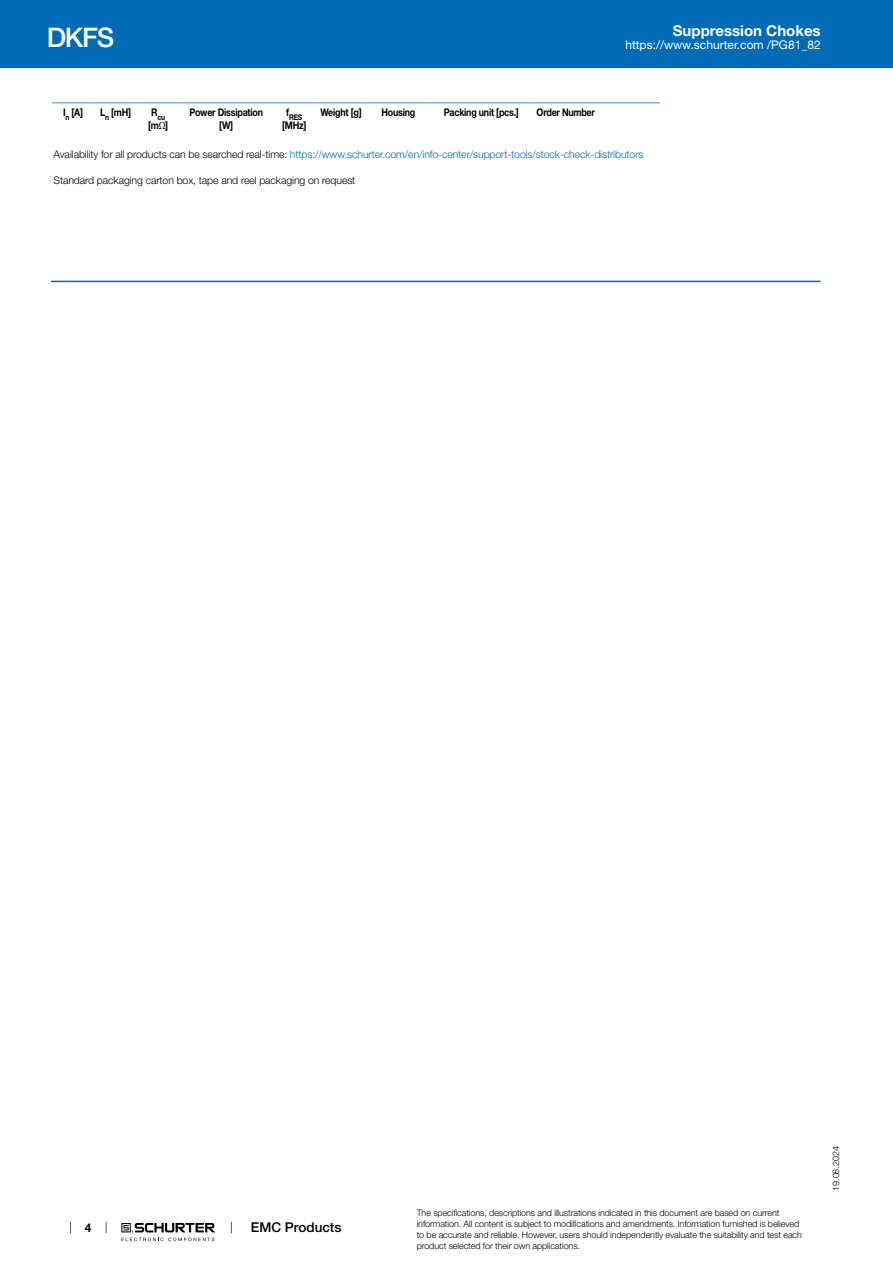
<style>
.page{position:relative;width:893px;height:1263px;background:#fff}
.page>*{position:absolute;margin:0;border:0;box-sizing:border-box;transform-origin:0 0}
.t1{font:500 27px "Helvetica Neue LT";color:#fff}
.t2{font:700 15px "Helvetica Neue LT";color:#fff}
.t3{font:500 13.5px "Helvetica Neue LT";color:#000}
.t4{font:12px "Helvetica Neue LT";color:#fff}
.t5{font:700 12px "Helvetica Neue LT";color:#000}
.t6{font:300 10.5px "Helvetica Neue LT";letter-spacing:-.01em;color:#006bb6}
.t7{font:700 10.5px/12.6px "Helvetica Neue LT";letter-spacing:-.025em;color:#000;text-align:center;scale:.85 1}
.t8{font:300 10.5px "Helvetica Neue LT";letter-spacing:-.01em;color:#000}
.t9{font:300 9px/10.8px "Helvetica Neue LT";letter-spacing:-.01em;color:#000}
.t10{font:700 7.8px "Helvetica Neue LT";color:#000;scale:.85 1}
.s1{color:#000}
.s2{font-family:"Arial Unicode MS";font-weight:400}
</style>
<div class="page">
<svg style="left:70px;top:1221px;width:1px;height:12px"></svg>
<svg style="left:121px;top:1223px;width:94px;height:18px"></svg>
<div style="left:0;top:0;width:893px;height:68px;background:#006bb6"></div>
<hr style="left:52px;top:102px;width:42px;height:2px;background:#80b5db">
<hr style="left:94px;top:102px;width:43px;height:2px;background:#80b5db">
<hr style="left:137px;top:102px;width:42px;height:2px;background:#80b5db">
<hr style="left:179px;top:102px;width:94px;height:2px;background:#80b5db">
<hr style="left:273px;top:102px;width:42px;height:2px;background:#80b5db">
<hr style="left:315px;top:102px;width:52px;height:2px;background:#80b5db">
<hr style="left:367px;top:102px;width:63px;height:2px;background:#80b5db">
<hr style="left:430px;top:102px;width:102px;height:2px;background:#80b5db">
<hr style="left:532px;top:102px;width:128px;height:2px;background:#80b5db">
<hr style="left:51px;top:281px;width:770px;height:1px;background:#006bb6">
<h1 class="t1" style="left:47px;top:21px;width:69px">DKFS</h1>
<h2 class="t2" style="left:673px;top:21px;width:149px">Suppression Chokes</h2>
<h3 class="t4" style="left:625px;top:38px;width:197px">https://www.schurter.com /PG81_82</h3>
<p class="t7" style="left:320px;top:106px;width:50px">Weight [g]</p>
<p class="t7" style="left:381px;top:106px;width:41px">Housing</p>
<p class="t7" style="left:444px;top:106px;width:90px">Packing unit [pcs.]</p>
<p class="t7" style="left:537px;top:106px;width:70px">Order Number</p>
<p class="t6" style="left:54px;top:148px;width:591px"><span class="s1">Availability for all products can be searched real-time:</span> https://www.schurter.com/en/info-center/support-tools/stock-check-distributors</p>
<p class="t8" style="left:54px;top:174px;width:303px">Standard packaging carton box, tape and reel packaging on request</p>
<p class="t7" style="left:63px;top:106px;width:25px">I<sub>n</sub> [A]</p>
<p class="t7" style="left:100px;top:106px;width:38px">L<sub>n</sub> [mH]</p>
<p class="t10" style="left:151px;top:112px;width:18px"><sup>R</sup>cu</p>
<p class="t7" style="left:148px;top:118px;width:25px">[m<span class="s2">Ω</span>]</p>
<p class="t7" style="left:189px;top:106px;width:88px">Power Dissipation [W]</p>
<p class="t10" style="left:286px;top:112px;width:20px"><sup>f</sup>RES</p>
<p class="t7" style="left:282px;top:118px;width:30px">[MHz]</p>
<h3 class="t5" style="left:85px;top:1220px;width:8px">4</h3>
<h3 class="t3" style="left:251px;top:1219px;width:92px">EMC Products</h3>
<p class="t9" style="left:417px;top:1207px;width:387px">The specifications, descriptions and illustrations indicated in this document are based on current information. All content is subject to modifications and amendments. Information furnished is believed to be accurate and reliable. However, users should independently evaluate the suitability and test each product selected for their own applications.</p>
<p class="t9" style="left:830px;top:1191px;width:46px;rotate:-90deg">19.08.2024</p>
</div>
